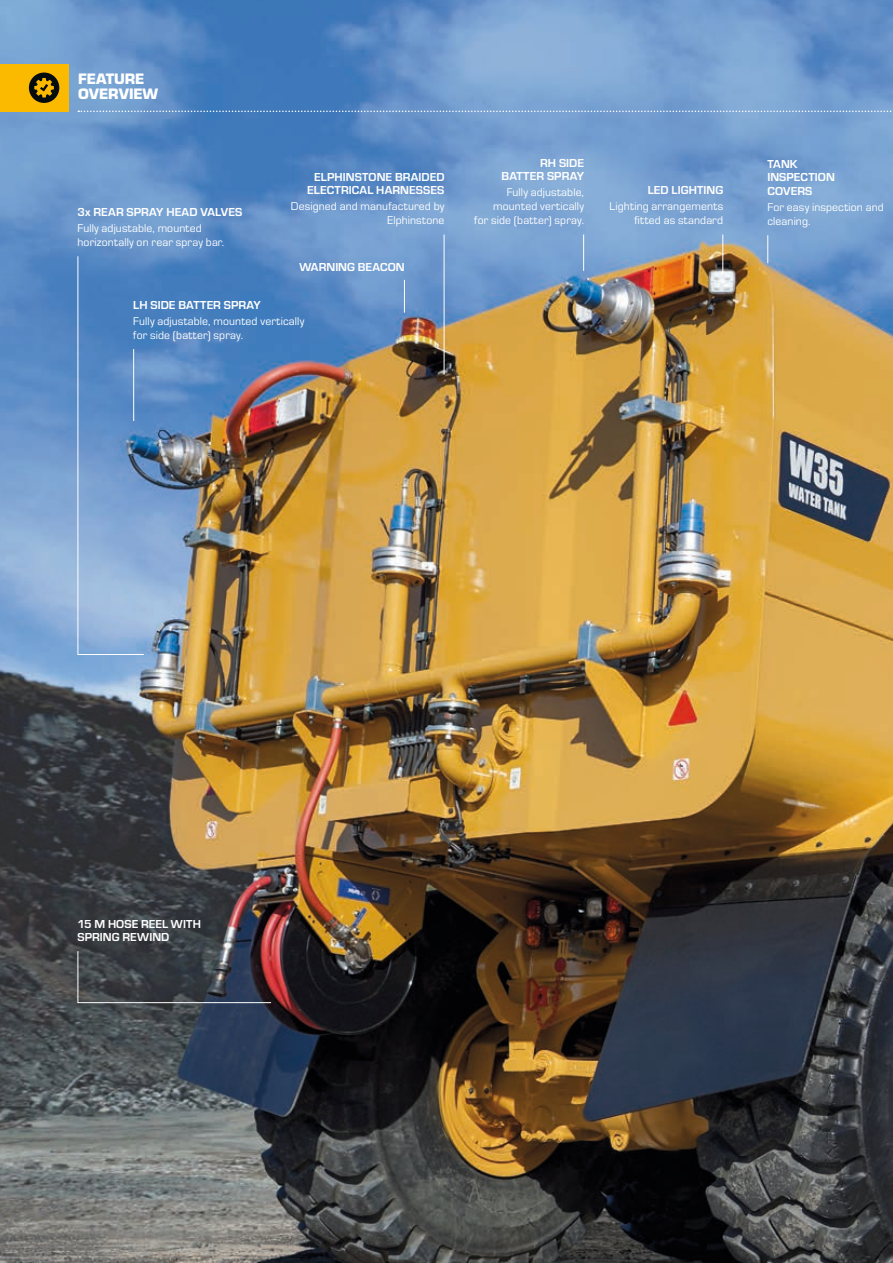
<style>
.page{position:relative;width:893px;height:1263px;background:#fff}
.page>*{position:absolute;margin:0;border:0;box-sizing:border-box;transform-origin:0 0}
.t1{font:900 15.75px/15px "Eurostile";letter-spacing:-.005em;color:#fff}
.t2{font:700 12px/13.5px "Eurostile";letter-spacing:.005em;color:#fff}
.t3{font:11.7px/14.1px "Eurostile";letter-spacing:.01em;color:#fff}
</style>
<div class="page">
<img style="left:0;top:0;width:893px;height:1263px">
<hr style="left:404px;top:280px;width:1px;height:33px;background:#fff">
<div style="left:0;top:64px;width:68px;height:48px;background:#fbb900"></div>
<div style="left:29px;top:73px;width:30px;height:30px;background:#060c0e;border-radius:50%"></div>
<svg style="left:34px;top:78px;width:20px;height:20px"></svg>
<svg style="left:78px;top:111px;width:815px;height:1px"></svg>
<svg style="left:767px;top:235px;width:1px;height:28px"></svg>
<svg style="left:77px;top:256px;width:68px;height:399px;background:#729bcd"></svg>
<svg style="left:77px;top:950px;width:195px;height:53px;background:#414249"></svg>
<hr style="left:583px;top:234px;width:1px;height:37px;background:#fff">
<hr style="left:444px;top:234px;width:1px;height:141px;background:#fff">
<hr style="left:722px;top:234px;width:1px;height:40px;background:#fff">
<h1 class="t1" style="left:78px;top:70px;width:82px">FEATURE<br>OVERVIEW</h1>
<p class="t2" style="left:78px;top:204px;width:166px">3x REAR SPRAY HEAD VALVES</p>
<p class="t3" style="left:78px;top:221px;width:148px">Fully adjustable, mounted horizontally on rear spray bar.</p>
<p class="t2" style="left:307px;top:169px;width:139px;text-align:center">ELPHINSTONE BRAIDED<br>ELECTRICAL HARNESSES</p>
<p class="t3" style="left:291px;top:199px;width:155px;text-align:right">Designed and manufactured by<br>Elphinstone</p>
<p class="t2" style="left:299px;top:259px;width:107px">WARNING BEACON</p>
<p class="t2" style="left:133px;top:297px;width:129px">LH SIDE BATTER SPRAY</p>
<p class="t3" style="left:133px;top:313px;width:172px">Fully adjustable, mounted vertically for side (batter) spray.</p>
<p class="t2" style="left:502px;top:155px;width:84px;text-align:right">RH SIDE<br>BATTER SPRAY</p>
<p class="t3" style="left:474px;top:185px;width:111px;text-align:right">Fully adjustable, mounted vertically<br>for side (batter) spray.</p>
<p class="t2" style="left:648px;top:183px;width:77px">LED LIGHTING</p>
<p class="t3" style="left:610px;top:199px;width:115px;text-align:right">Lighting arrangements fitted as standard</p>
<p class="t2" style="left:767px;top:156px;width:69px">TANK<br>INSPECTION<br>COVERS</p>
<p class="t3" style="left:767px;top:200px;width:118px">For easy inspection and cleaning.</p>
<p class="t2" style="left:78px;top:916px;width:125px">15 M HOSE REEL WITH<br>SPRING REWIND</p>
</div>
